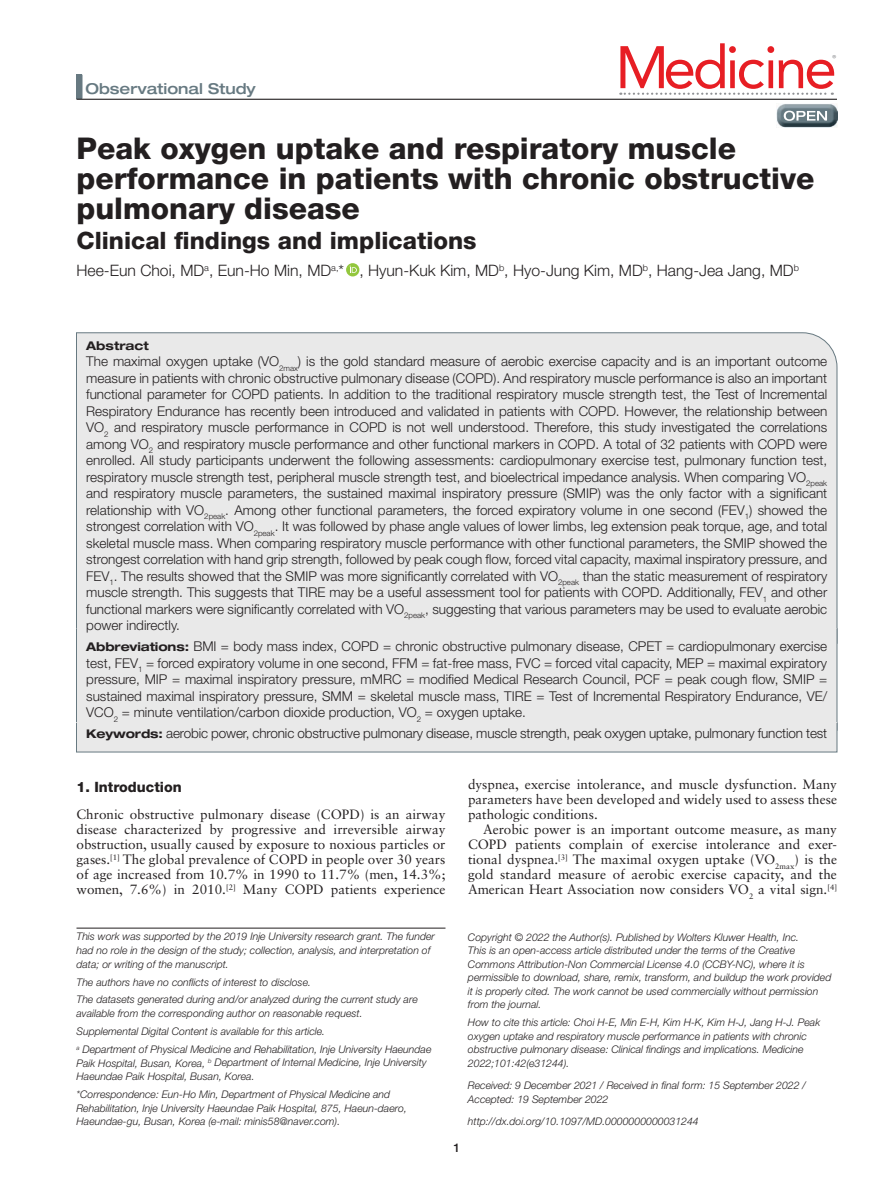
<style>
.page{position:relative;width:891px;height:1188px;background:#fff}
.page>*{position:absolute;margin:0;border:0;box-sizing:border-box;transform-origin:0 0}
.t1{font:59.4px "Avenir";letter-spacing:-.06em;color:#e71e24}
.t2{font:800 30px/30px "Helvetica Neue LT Std";color:#231f20}
.t3{font:800 24px "Helvetica Neue LT Std";color:#231f20}
.t4{font:300 15.75px "Helvetica Neue LT Std";color:#231f20}
.t5{font:500 expanded 15px "Helvetica Neue LT Std";color:#667981}
.t6{font:800 14.25px "Helvetica Neue LT Std";color:#231f20}
.t7{font:300 13.5px/16.5px "Helvetica Neue LT Std";letter-spacing:-.01em;color:#231f20;text-align:justify}
.t8{font:13.5px/15px "Sabon LT Std";color:#231f20;text-align:justify}
.t9{font:700 expanded 12px "Helvetica Neue LT Std";color:#231f20}
.t10{font:500 12px "Helvetica Neue LT Std";color:#231f20}
.t11{font:italic 300 10.5px/13.5px "Helvetica Neue LT Std";color:#231f20}
.t12{font:500 10.35px "Akzidenz Grotesk BE";color:#909295}
.s1{font-weight:700;font-stretch:expanded;font-size:12px}
</style>
<div class="page">
<div style="left:76px;top:74px;width:6px;height:25px;background:#677981"></div>
<hr style="left:76px;top:99px;width:761px;height:1px;background:#231f20">
<img style="left:776px;top:104px;width:61px;height:24px">
<svg style="left:784px;top:111px;width:43px;height:10px"></svg>
<svg style="left:620px;top:93px;width:213px;height:2px"></svg>
<div style="left:76px;top:332px;width:762px;height:312px;background:#e9e9e9"></div>
<div style="left:76px;top:628px;width:761px;height:104px;background:#e9e9e9"></div>
<div style="left:76px;top:723px;width:761px;height:29px;background:#e9e9e9"></div>
<div style="left:346px;top:263px;width:13px;height:13px;background:#93c73e;border-radius:50%"></div>
<svg style="left:350px;top:266px;width:7px;height:7px"></svg>
<hr style="left:76px;top:928px;width:370px;height:1px;background:#231f20">
<p class="t5" style="left:86px;top:80px;width:172px">Observational Study</p>
<h1 class="t1" style="left:615px;top:33px;width:223px">Medicine</h1>
<p class="t12" style="left:832px;top:52px;width:6px">®</p>
<h2 class="t2" style="left:76px;top:134px;width:739px">Peak oxygen uptake and respiratory muscle performance in patients with chronic obstructive pulmonary disease</h2>
<h3 class="t3" style="left:76px;top:227px;width:402px">Clinical findings and implications</h3>
<p class="t4" style="left:76px;top:261px;width:724px">Hee-Eun Choi, MD<sup>a</sup>, Eun-Ho Min, MD<sup>a,</sup>* , Hyun-Kuk Kim, MD<sup>b</sup>, Hyo-Jung Kim, MD<sup>b</sup>, Hang-Jea Jang, MD<sup>b</sup></p>
<p class="t9" style="left:86px;top:338px;width:64px">Abstract</p>
<p class="t7" style="left:86px;top:353px;width:743px">The maximal oxygen uptake (VO<sub>2max</sub>) is the gold standard measure of aerobic exercise capacity and is an important outcome measure in patients with chronic obstructive pulmonary disease (COPD). And respiratory muscle performance is also an important functional parameter for COPD patients. In addition to the traditional respiratory muscle strength test, the Test of Incremental Respiratory Endurance has recently been introduced and validated in patients with COPD. However, the relationship between VO<sub>2</sub> and respiratory muscle performance in COPD is not well understood. Therefore, this study investigated the correlations among VO<sub>2</sub> and respiratory muscle performance and other functional markers in COPD. A total of 32 patients with COPD were enrolled. All study participants underwent the following assessments: cardiopulmonary exercise test, pulmonary function test, respiratory muscle strength test, peripheral muscle strength test, and bioelectrical impedance analysis. When comparing VO<sub>2peak </sub>and respiratory muscle parameters, the sustained maximal inspiratory pressure (SMIP) was the only factor with a significant relationship with VO<sub>2peak</sub>. Among other functional parameters, the forced expiratory volume in one second (FEV<sub>1</sub>) showed the strongest correlation with VO<sub>2peak</sub>. It was followed by phase angle values of lower limbs, leg extension peak torque, age, and total skeletal muscle mass. When comparing respiratory muscle performance with other functional parameters, the SMIP showed the strongest correlation with hand grip strength, followed by peak cough flow, forced vital capacity, maximal inspiratory pressure, and FEV<sub>1</sub>. The results showed that the SMIP was more significantly correlated with VO<sub>2peak</sub> than the static measurement of respiratory muscle strength. This suggests that TIRE may be a useful assessment tool for patients with COPD. Additionally, FEV<sub>1</sub> and other functional markers were significantly correlated with VO<sub>2peak</sub>, suggesting that various parameters may be used to evaluate aerobic power indirectly.</p>
<p class="t7" style="left:86px;top:638px;width:743px"><span class="s1">Abbreviations:</span> BMI = body mass index, COPD = chronic obstructive pulmonary disease, CPET = cardiopulmonary exercise test, FEV<sub>1</sub> = forced expiratory volume in one second, FFM = fat-free mass, FVC = forced vital capacity, MEP = maximal expiratory pressure, MIP = maximal inspiratory pressure, mMRC = modified Medical Research Council, PCF = peak cough flow, SMIP = sustained maximal inspiratory pressure, SMM = skeletal muscle mass, TIRE = Test of Incremental Respiratory Endurance, VE/ VCO<sub>2</sub> = minute ventilation/carbon dioxide production, VO<sub>2</sub> = oxygen uptake.</p>
<p class="t7" style="left:86px;top:725px;width:743px"><span class="s1">Keywords:</span> aerobic power, chronic obstructive pulmonary disease, muscle strength, peak oxygen uptake, pulmonary function test</p>
<p class="t6" style="left:76px;top:779px;width:107px">1. Introduction</p>
<p class="t8" style="left:76px;top:807px;width:371px">Chronic obstructive pulmonary disease (COPD) is an airway disease characterized by progressive and irreversible airway obstruction, usually caused by exposure to noxious particles or gases.<sup>[1]</sup> The global prevalence of COPD in people over 30 years of age increased from 10.7% in 1990 to 11.7% (men, 14.3%; women, 7.6%) in 2010.<sup>[2]</sup> Many COPD patients experience</p>
<p class="t8" style="left:468px;top:777px;width:371px">dyspnea, exercise intolerance, and muscle dysfunction. Many parameters have been developed and widely used to assess these pathologic conditions.</p>
<p class="t8" style="left:468px;top:822px;width:371px;text-indent:15px">Aerobic power is an important outcome measure, as many COPD patients complain of exercise intolerance and exer&shy;tional dyspnea.<sup>[3]</sup> The maximal oxygen uptake (VO<sub>2max</sub>) is the gold standard measure of aerobic exercise capacity, and the American Heart Association now considers VO<sub>2</sub> a vital sign.<sup>[4]</sup></p>
<p class="t11" style="left:76px;top:930px;width:360px">This work was supported by the 2019 Inje University research grant. The funder had no role in the design of the study; collection, analysis, and interpretation of data; or writing of the manuscript.</p>
<p class="t11" style="left:76px;top:973px;width:343px;line-height:18px">The authors have no conflicts of interest to disclose.<br>The datasets generated during and/or analyzed during the current study are</p>
<p class="t11" style="left:76px;top:1004px;width:357px;line-height:18px">available from the corresponding author on reasonable request.<br>Supplemental Digital Content is available for this article.<br><sup>a</sup> Department of Physical Medicine and Rehabilitation, Inje University Haeundae</p>
<p class="t11" style="left:76px;top:1056px;width:352px">Paik Hospital, Busan, Korea, <sup>b</sup> Department of Internal Medicine, Inje University<br>Haeundae Paik Hospital, Busan, Korea.</p>
<p class="t11" style="left:76px;top:1087px;width:332px">*Correspondence: Eun-Ho Min, Department of Physical Medicine and<br>Rehabilitation, Inje University Haeundae Paik Hospital, 875, Haeun-daero,<br>Haeundae-gu, Busan, Korea (e-mail: minis58@naver.com).</p>
<p class="t10" style="left:453px;top:1140px;width:8px">1</p>
<p class="t11" style="left:468px;top:930px;width:365px">Copyright © 2022 the Author(s). Published by Wolters Kluwer Health, Inc.<br>This is an open-access article distributed under the terms of the Creative Commons Attribution-Non Commercial License 4.0 (CCBY-NC), where it is permissible to download, share, remix, transform, and buildup the work provided it is properly cited. The work cannot be used commercially without permission from the journal.</p>
<p class="t11" style="left:468px;top:1015px;width:354px">How to cite this article: Choi H-E, Min E-H, Kim H-K, Kim H-J, Jang H-J. Peak oxygen uptake and respiratory muscle performance in patients with chronic obstructive pulmonary disease: Clinical findings and implications. Medicine 2022;101:42(e31244).</p>
<p class="t11" style="left:468px;top:1078px;width:340px">Received: 9 December 2021 / Received in final form: 15 September 2022 /<br>Accepted: 19 September 2022</p>
<p class="t11" style="left:468px;top:1114px;width:232px">http://dx.doi.org/10.1097/MD.0000000000031244</p>
</div>
